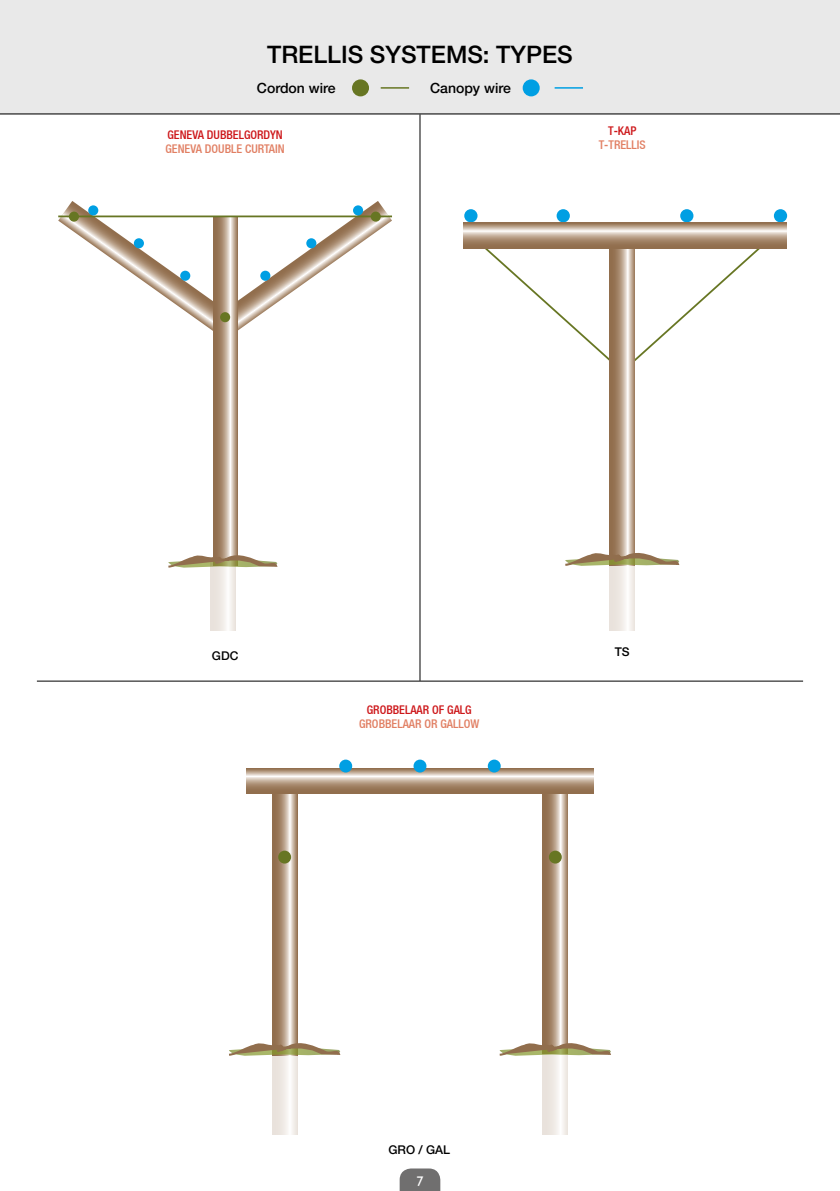
<style>
.page{position:relative;width:840px;height:1191px;background:#fff}
.page>*{position:absolute;margin:0;border:0;box-sizing:border-box;transform-origin:0 0}
.t1{font:500 24px "Helvetica Neue LT";color:#000}
.t2{font:500 14px "Helvetica Neue LT";color:#000}
.t3{font:14px "Gill Sans";color:#fff}
.t4{font:500 condensed 12px "Helvetica Neue LT";color:#e17f63}
.t5{font:500 condensed 12px "Helvetica Neue LT";color:#cd171a}
.t6{font:500 12px "Helvetica Neue LT";color:#000}
</style>
<div class="page">
<svg style="left:399px;top:1168px;width:41px;height:23px"></svg>
<svg style="left:542px;top:1056px;width:25px;height:78px"></svg>
<svg style="left:542px;top:793px;width:25px;height:245px;background:#b79e88"></svg>
<svg style="left:499px;top:1038px;width:112px;height:18px"></svg>
<svg style="left:272px;top:1056px;width:25px;height:78px"></svg>
<svg style="left:272px;top:793px;width:25px;height:245px;background:#b79f88"></svg>
<svg style="left:229px;top:1038px;width:112px;height:18px"></svg>
<svg style="left:247px;top:768px;width:345px;height:25px;background:#b8a08a"></svg>
<div style="left:339px;top:759px;width:13px;height:13px;background:#009fe3;border-radius:50%"></div>
<div style="left:413px;top:759px;width:13px;height:13px;background:#009fe3;border-radius:50%"></div>
<div style="left:487px;top:759px;width:13px;height:13px;background:#009fe3;border-radius:50%"></div>
<div style="left:278px;top:850px;width:13px;height:13px;background:#677623;border-radius:50%"></div>
<div style="left:548px;top:850px;width:13px;height:13px;background:#677623;border-radius:50%"></div>
<hr style="left:37px;top:681px;width:765px;height:1px;background:#000">
<div style="left:0;top:0;width:839px;height:114px;background:#e9e9e9"></div>
<hr style="left:0;top:113px;width:839px;height:1px;background:#000">
<svg style="left:58px;top:201px;width:334px;height:135px"></svg>
<svg style="left:213px;top:217px;width:24px;height:333px;background:#b8a18a"></svg>
<svg style="left:168px;top:550px;width:110px;height:19px"></svg>
<hr style="left:58px;top:215px;width:334px;height:2px;background:#677623">
<svg style="left:211px;top:561px;width:24px;height:69px"></svg>
<div style="left:220px;top:312px;width:10px;height:10px;background:#677623;border-radius:50%"></div>
<div style="left:260px;top:271px;width:10px;height:10px;background:#009fe3;border-radius:50%"></div>
<div style="left:306px;top:238px;width:10px;height:10px;background:#009fe3;border-radius:50%"></div>
<div style="left:353px;top:205px;width:10px;height:10px;background:#009fe3;border-radius:50%"></div>
<div style="left:180px;top:271px;width:10px;height:10px;background:#009fe3;border-radius:50%"></div>
<div style="left:134px;top:238px;width:10px;height:10px;background:#009fe3;border-radius:50%"></div>
<div style="left:88px;top:205px;width:10px;height:10px;background:#009fe3;border-radius:50%"></div>
<div style="left:370px;top:211px;width:10px;height:11px;background:#677623;border-radius:50%"></div>
<div style="left:69px;top:211px;width:10px;height:11px;background:#677623;border-radius:50%"></div>
<svg style="left:609px;top:567px;width:25px;height:63px"></svg>
<svg style="left:468px;top:248px;width:307px;height:127px"></svg>
<hr style="left:419px;top:114px;width:1px;height:567px;background:#000">
<div style="left:352px;top:79px;width:17px;height:17px;background:#677623;border-radius:50%"></div>
<div style="left:522px;top:79px;width:17px;height:17px;background:#009fe3;border-radius:50%"></div>
<hr style="left:554px;top:87px;width:28px;height:2px;background:#009fe3">
<hr style="left:380px;top:87px;width:29px;height:2px;background:#677623">
<svg style="left:609px;top:248px;width:25px;height:300px;background:#b8a089"></svg>
<svg style="left:565px;top:548px;width:115px;height:19px"></svg>
<div style="left:464px;top:209px;width:13px;height:13px;background:#009fe3;border-radius:50%"></div>
<div style="left:556px;top:209px;width:13px;height:13px;background:#009fe3;border-radius:50%"></div>
<div style="left:773px;top:209px;width:13px;height:13px;background:#009fe3;border-radius:50%"></div>
<div style="left:679px;top:209px;width:14px;height:13px;background:#009fe3;border-radius:50%"></div>
<svg style="left:463px;top:223px;width:323px;height:25px;background:#b8a18a"></svg>
<h1 class="t1" style="left:267px;top:40px;width:307px">TRELLIS SYSTEMS: TYPES</h1>
<p class="t2" style="left:257px;top:80px;width:80px">Cordon wire</p>
<p class="t2" style="left:430px;top:80px;width:82px">Canopy wire</p>
<p class="t5" style="left:167px;top:128px;width:117px">GENEVA DUBBELGORDYN</p>
<p class="t4" style="left:165px;top:142px;width:121px">GENEVA DOUBLE CURTAIN</p>
<p class="t5" style="left:607px;top:123px;width:30px">T-KAP</p>
<p class="t4" style="left:598px;top:138px;width:49px">T-TRELLIS</p>
<p class="t6" style="left:212px;top:648px;width:28px">GDC</p>
<p class="t5" style="left:366px;top:702px;width:106px">GROBBELAAR OF GALG</p>
<p class="t4" style="left:359px;top:717px;width:122px">GROBBELAAR OR GALLOW</p>
<p class="t6" style="left:614px;top:644px;width:16px">TS</p>
<p class="t6" style="left:388px;top:1142px;width:63px">GRO / GAL</p>
<p class="t3" style="left:416px;top:1173px;width:8px">7</p>
</div>
